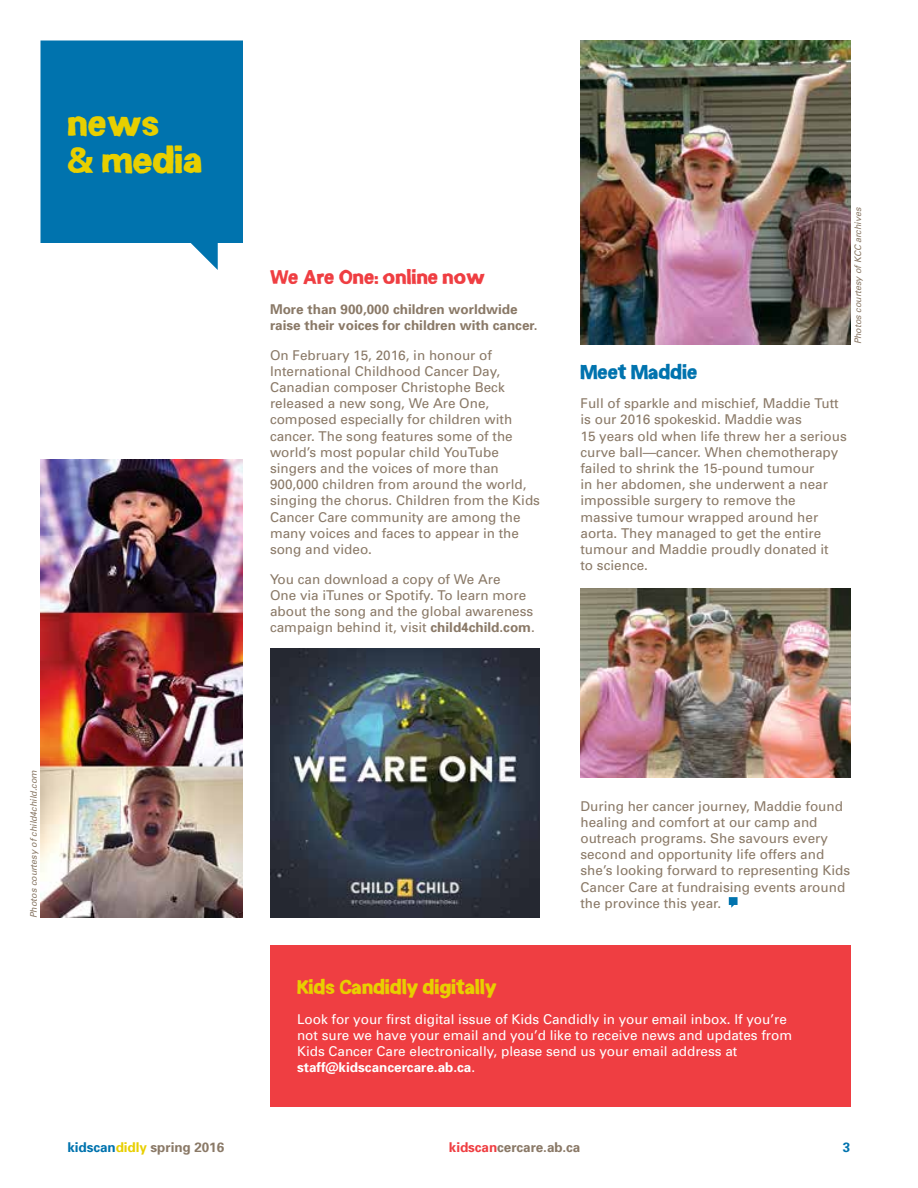
<style>
.page{position:relative;width:918px;height:1188px;background:#fff}
.page>*{position:absolute;margin:0;border:0;box-sizing:border-box;transform-origin:0 0}
.t1{font:33px "KCCF Asolid Alternate";color:#e8cf00}
.t2{font:33px "KCCF Asolid";color:#e8cf00}
.t3{font:18px "KCCF Asolid";letter-spacing:-.005em;color:#e8cf00}
.t4{font:18px "KCCF Asolid";letter-spacing:-.005em;color:#ef3e42}
.t5{font:18px "KCCF Asolid";letter-spacing:-.005em;color:#0073ae}
.t6{font:13.5px/16.2px "Univers";color:#8a7967}
.t7{font:13.5px/16.2px "Univers";color:#fff}
.t8{font:700 13.5px/16.2px "Univers";color:#8a7967}
.t9{font:700 13.5px "Univers";color:#0073ae}
.t10{font:italic 9px "Univers";letter-spacing:-.005em;color:#8a7967}
.s1{font-weight:700}
.s2{color:#0073ae}
.s3{color:#e8cf00}
.s4{color:#ef3e42}
</style>
<div class="page">
<svg style="left:40px;top:40px;width:203px;height:230px;background:#1d82b7"></svg>
<img style="left:580px;top:40px;width:270px;height:304px">
<img style="left:270px;top:648px;width:270px;height:270px">
<div style="left:270px;top:945px;width:580px;height:162px;background:#ef3e42"></div>
<img style="left:40px;top:459px;width:203px;height:459px">
<svg style="left:729px;top:897px;width:9px;height:11px"></svg>
<img style="left:580px;top:589px;width:270px;height:189px">
<h1 class="t2" style="left:68px;top:105px;width:94px">news</h1>
<h1 class="t1" style="left:68px;top:143px;width:136px">&amp; media</h1>
<h2 class="t4" style="left:270px;top:267px;width:217px">We Are One: online now</h2>
<p class="t8" style="left:270px;top:300px;width:269px">More than 900,000 children worldwide raise their voices for children with cancer.</p>
<p class="t6" style="left:270px;top:347px;width:272px">On February 15, 2016, in honour of International Childhood Cancer Day, Canadian composer Christophe Beck released a new song, We Are One, composed especially for children with cancer. The song features some of the world’s most popular child YouTube singers and the voices of more than 900,000 children from around the world, singing the chorus. Children from the Kids Cancer Care community are among the many voices and faces to appear in the song and video.</p>
<p class="t6" style="left:270px;top:571px;width:266px">You can download a copy of We Are<br>One via iTunes or Spotify. To learn more about the song and the global awareness campaign behind it, visit <span class="s1">child4child.com</span>.</p>
<h2 class="t5" style="left:580px;top:362px;width:119px">Meet Maddie</h2>
<p class="t6" style="left:580px;top:395px;width:268px">Full of sparkle and mischief, Maddie Tutt is our 2016 spokeskid. Maddie was<br>15 years old when life threw her a serious curve ball—cancer. When chemotherapy failed to shrink the 15-pound tumour<br>in her abdomen, she underwent a near impossible surgery to remove the massive tumour wrapped around her aorta. They managed to get the entire tumour and Maddie proudly donated it<br>to science.</p>
<p class="t10" style="left:852px;top:344px;width:139px;rotate:-90deg">Photos courtesy of KCC archives</p>
<p class="t10" style="left:28px;top:918px;width:149px;rotate:-90deg">Photos courtesy of child4child.com</p>
<p class="t6" style="left:580px;top:797px;width:271px">During her cancer journey, Maddie found healing and comfort at our camp and outreach programs. She savours every second and opportunity life offers and she’s looking forward to representing Kids Cancer Care at fundraising events around the province this year.</p>
<h2 class="t3" style="left:297px;top:977px;width:201px">Kids Candidly digitally</h2>
<p class="t7" style="left:297px;top:1010px;width:497px">Look for your first digital issue of Kids Candidly in your email inbox. If you’re not sure we have your email and you’d like to receive news and updates from Kids Cancer Care electronically, please send us your email address at <span class="s1">staff@kidscancercare.ab.ca</span>.</p>
<p class="t8" style="left:68px;top:1138px;width:158px"><span class="s2">kidscan</span><span class="s3">didly</span> spring 2016</p>
<p class="t8" style="left:449px;top:1138px;width:133px"><span class="s4">kidscan</span>cercare.ab.ca</p>
<p class="t9" style="left:843px;top:1138px;width:9px">3</p>
</div>
